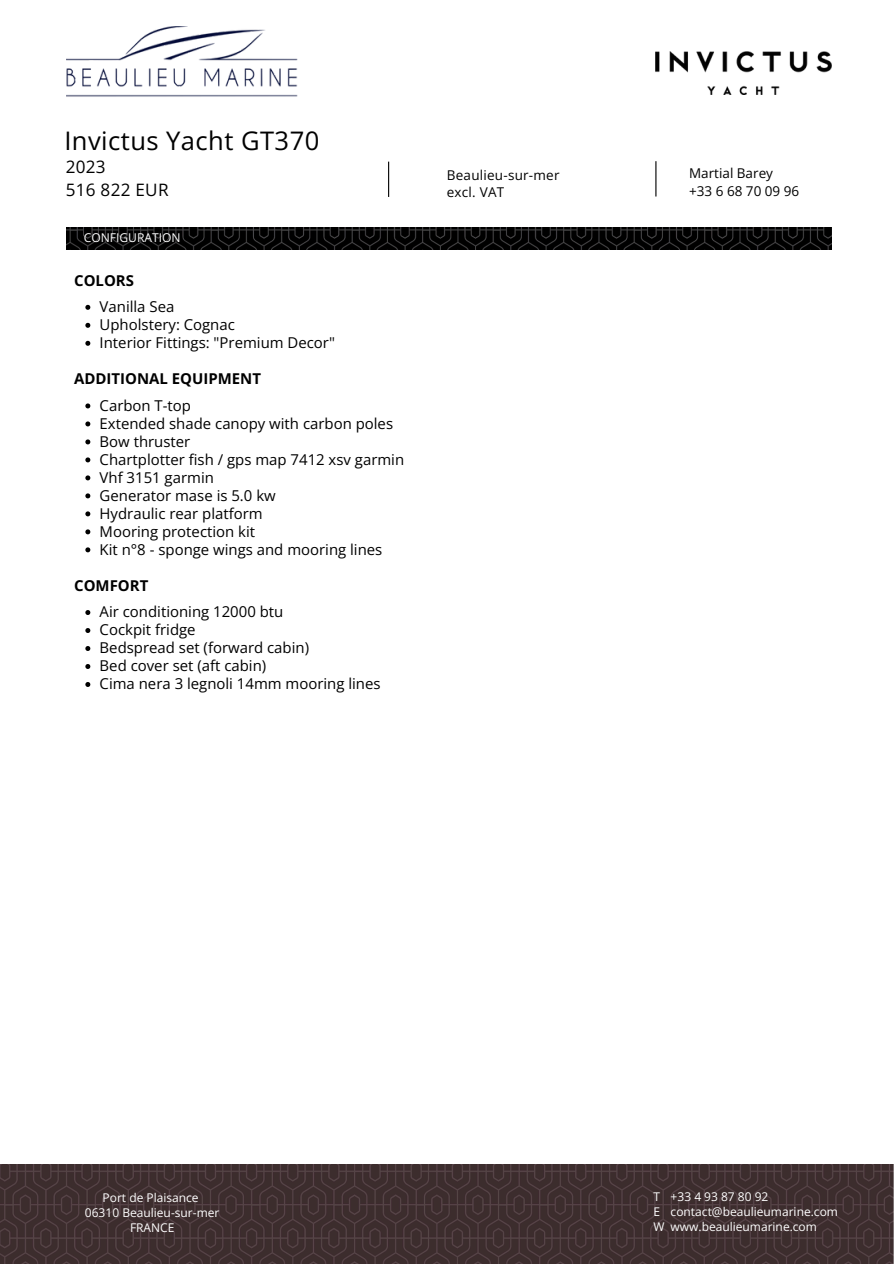
<style>
.page{position:relative;width:894px;height:1264px;background:#fff}
.page>*{position:absolute;margin:0;border:0;box-sizing:border-box;transform-origin:0 0}
.t1{font:25.5px "Open Sans";letter-spacing:.015em;color:#000}
.t2{font:17.1px/22.5px "Open Sans";letter-spacing:.015em;color:#000}
.t3{font:15px "Open Sans";color:#000}
.t4{font:700 15px "Open Sans";color:#000}
.t5{font:13.5px/18px "Open Sans";letter-spacing:.015em;color:#000}
.t6{font:12.15px "Open Sans";color:#fff}
.t7{font:12px/15px "Open Sans";color:#fff}
</style>
<div class="page">
<svg style="left:85px;top:305px;width:5px;height:5px"></svg>
<svg style="left:85px;top:323px;width:5px;height:5px"></svg>
<svg style="left:85px;top:341px;width:5px;height:5px"></svg>
<svg style="left:85px;top:403px;width:5px;height:5px"></svg>
<svg style="left:85px;top:421px;width:5px;height:5px"></svg>
<svg style="left:85px;top:439px;width:5px;height:5px"></svg>
<svg style="left:85px;top:457px;width:5px;height:5px"></svg>
<svg style="left:85px;top:475px;width:5px;height:5px"></svg>
<svg style="left:85px;top:493px;width:5px;height:5px"></svg>
<svg style="left:85px;top:511px;width:5px;height:5px"></svg>
<svg style="left:85px;top:529px;width:5px;height:5px"></svg>
<svg style="left:85px;top:547px;width:5px;height:5px"></svg>
<svg style="left:85px;top:610px;width:5px;height:5px"></svg>
<svg style="left:85px;top:628px;width:5px;height:5px"></svg>
<svg style="left:85px;top:646px;width:5px;height:5px"></svg>
<svg style="left:85px;top:664px;width:5px;height:5px"></svg>
<svg style="left:85px;top:682px;width:5px;height:5px"></svg>
<img style="left:67px;top:228px;width:764px;height:21px">
<img style="left:0;top:1164px;width:893px;height:99px">
<img style="left:67px;top:26px;width:230px;height:71px">
<img style="left:655px;top:52px;width:176px;height:43px">
<hr style="left:388px;top:162px;width:1px;height:35px;background:#000">
<hr style="left:655px;top:161px;width:1px;height:35px;background:#000">
<h1 class="t1" style="left:64px;top:122px;width:256px">Invictus Yacht GT370</h1>
<p class="t2" style="left:66px;top:155px;width:104px">2023<br>516 822 EUR</p>
<p class="t5" style="left:689px;top:164px;width:111px">Martial Barey +33 6 68 70 09 96</p>
<p class="t5" style="left:446px;top:167px;width:114px;line-height:16.8px">Beaulieu-sur-mer excl. VAT</p>
<p class="t6" style="left:84px;top:229px;width:98px">CONFIGURATION</p>
<p class="t4" style="left:74px;top:269px;width:61px">COLORS</p>
<p class="t3" style="left:100px;top:296px;width:76px">Vanilla Sea</p>
<h1 class="t3" style="left:100px;top:314px;width:137px">Upholstery: Cognac</h1>
<h2 class="t3" style="left:100px;top:332px;width:237px">Interior Fittings: "Premium Decor"</h2>
<h4 class="t4" style="left:74px;top:368px;width:188px">ADDITIONAL EQUIPMENT</h4>
<h4 class="t3" style="left:100px;top:395px;width:93px">Carbon T-top</h4>
<p class="t3" style="left:100px;top:413px;width:295px">Extended shade canopy with carbon poles</p>
<h5 class="t3" style="left:100px;top:431px;width:92px">Bow thruster</h5>
<h3 class="t3" style="left:100px;top:449px;width:306px">Chartplotter fish / gps map 7412 xsv garmin</h3>
<p class="t3" style="left:100px;top:467px;width:116px">Vhf 3151 garmin</p>
<p class="t3" style="left:100px;top:485px;width:177px">Generator mase is 5.0 kw</p>
<p class="t3" style="left:100px;top:503px;width:164px">Hydraulic rear platform</p>
<h3 class="t3" style="left:100px;top:521px;width:157px">Mooring protection kit</h3>
<p class="t3" style="left:100px;top:539px;width:284px">Kit n°8 - sponge wings and mooring lines</p>
<p class="t4" style="left:74px;top:575px;width:76px">COMFORT</p>
<p class="t3" style="left:100px;top:601px;width:185px">Air conditioning 12000 btu</p>
<p class="t3" style="left:100px;top:619px;width:97px">Cockpit fridge</p>
<p class="t3" style="left:100px;top:637px;width:211px">Bedspread set (forward cabin)</p>
<p class="t3" style="left:100px;top:655px;width:168px">Bed cover set (aft cabin)</p>
<p class="t3" style="left:100px;top:673px;width:282px">Cima nera 3 legnoli 14mm mooring lines</p>
<p class="t7" style="left:103px;top:1190px;width:98px">Port de Plaisance</p>
<p class="t7" style="left:85px;top:1205px;width:136px">06310 Beaulieu-sur-mer</p>
<p class="t7" style="left:130px;top:1220px;width:46px">FRANCE</p>
<p class="t7" style="left:670px;top:1189px;width:99px">+33 4 93 87 80 92</p>
<p class="t7" style="left:670px;top:1204px;width:169px">contact@beaulieumarine.com</p>
<p class="t7" style="left:670px;top:1219px;width:148px">www.beaulieumarine.com</p>
<p class="t7" style="left:653px;top:1189px;width:8px">T<br>E</p>
<p class="t7" style="left:653px;top:1219px;width:13px">W</p>
</div>
